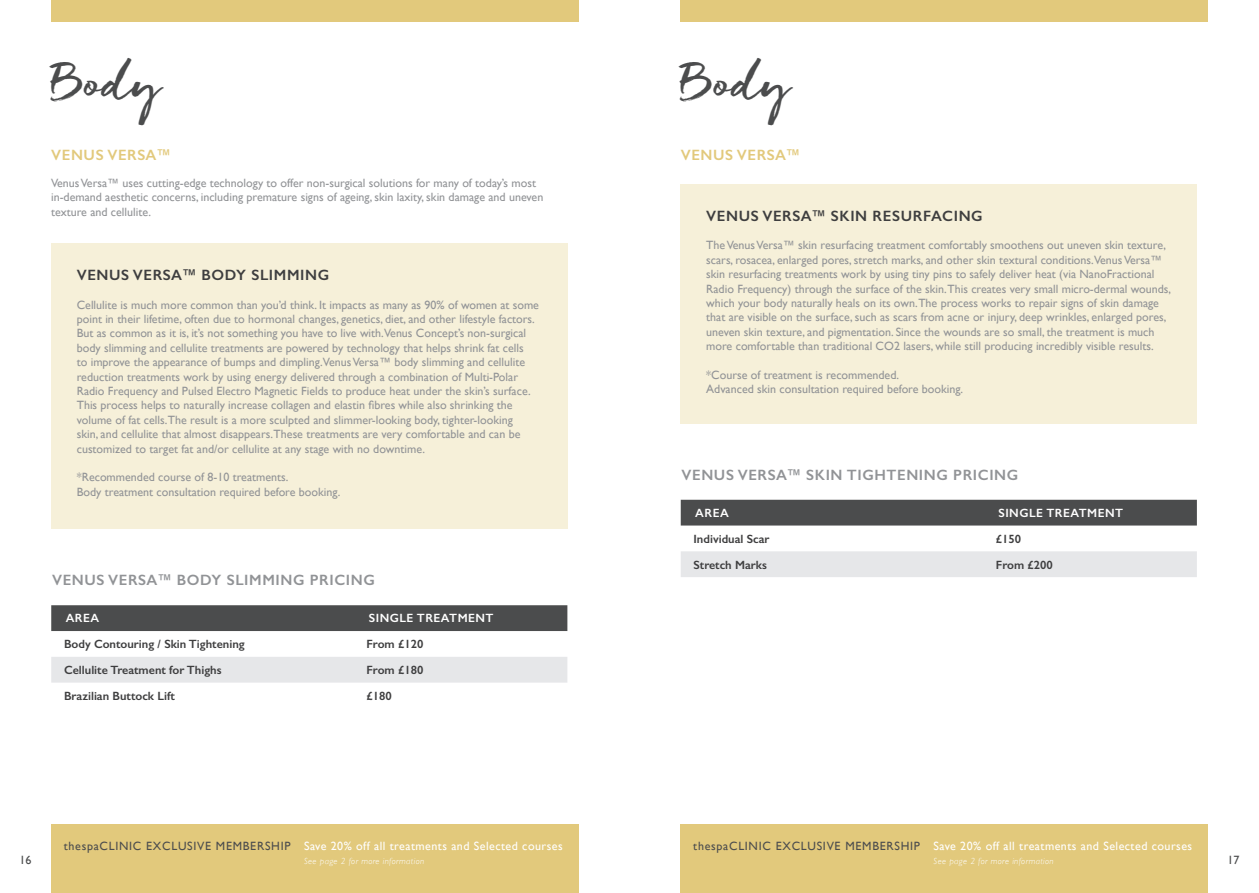
<style>
.page{position:relative;width:1259px;height:893px;background:#fff}
.page>*{position:absolute;margin:0;border:0;box-sizing:border-box;transform-origin:0 0}
.t1{font:48px "Freeland";color:#4b4c4d}
.t2{font:600 15px "Gill Sans";letter-spacing:.04em;color:#919396}
.t3{font:600 15px "Gill Sans";letter-spacing:.04em;color:#3e3e3f}
.t4{font:600 15px "Gill Sans";letter-spacing:.04em;color:#e2c97c}
.t5{font:12px/14.4px "Gill Sans";color:#919396}
.t6{font:600 12px "Gill Sans";color:#3e3e3f}
.t7{font:12px "Gill Sans";letter-spacing:.04em;color:#fff}
.t8{font:12px "Gill Sans";letter-spacing:.06em;color:#4b4c4d}
.t9{font:600 12px "Gill Sans";letter-spacing:.04em;color:#fff}
.t10{font:italic 300 9px "Gill Sans";letter-spacing:.04em;color:#fff}
</style>
<div class="page">
<div style="left:51px;top:0;width:527px;height:21px;background:#e2c97c"></div>
<div style="left:51px;top:825px;width:527px;height:68px;background:#e2c97c"></div>
<div style="left:51px;top:243px;width:516px;height:285px;background:#f6f0d9"></div>
<div style="left:51px;top:605px;width:516px;height:26px;background:#4b4c4d"></div>
<div style="left:51px;top:657px;width:516px;height:26px;background:#e6e7e9"></div>
<div style="left:680px;top:0;width:528px;height:21px;background:#e2c97c"></div>
<div style="left:680px;top:825px;width:528px;height:68px;background:#e2c97c"></div>
<div style="left:681px;top:500px;width:516px;height:25px;background:#4b4c4d"></div>
<div style="left:681px;top:551px;width:516px;height:26px;background:#e6e7e9"></div>
<div style="left:681px;top:184px;width:516px;height:239px;background:#f6f0d9"></div>
<p class="t1" style="left:51px;top:51px;width:112px">Body</p>
<p class="t4" style="left:51px;top:146px;width:121px">VENUS VERSA™</p>
<p class="t5" style="left:51px;top:176px;width:494px">Venus Versa™ uses cutting-edge technology to offer non-surgical solutions for many of today’s most in-demand aesthetic concerns, including premature signs of ageing, skin laxity, skin damage and uneven texture and cellulite.</p>
<p class="t3" style="left:77px;top:266px;width:254px">VENUS VERSA™ BODY SLIMMING</p>
<p class="t5" style="left:77px;top:297px;width:464px">Cellulite is much more common than you’d think. It impacts as many as 90% of women at some point in their lifetime, often due to hormonal changes, genetics, diet, and other lifestyle factors.<br>But as common as it is, it’s not something you have to live with.Venus Concept’s non-surgical body slimming and cellulite treatments are powered by technology that helps shrink fat cells<br>to improve the appearance of bumps and dimpling.Venus Versa™ body slimming and cellulite reduction treatments work by using energy delivered through a combination of Multi-Polar Radio Frequency and Pulsed Electro Magnetic Fields to produce heat under the skin’s surface.<br>This process helps to naturally increase collagen and elastin fibres while also shrinking the volume of fat cells.The result is a more sculpted and slimmer-looking body, tighter-looking<br>skin, and cellulite that almost disappears.These treatments are very comfortable and can be customized to target fat and/or cellulite at any stage with no downtime.</p>
<p class="t5" style="left:77px;top:470px;width:213px">*Recommended course of 8-10 treatments.</p>
<p class="t5" style="left:77px;top:484px;width:265px">Body treatment consultation required before booking.</p>
<p class="t2" style="left:52px;top:571px;width:324px">VENUS VERSA™ BODY SLIMMING PRICING</p>
<p class="t9" style="left:66px;top:611px;width:35px">AREA</p>
<p class="t9" style="left:369px;top:611px;width:126px">SINGLE TREATMENT</p>
<p class="t6" style="left:64px;top:637px;width:182px">Body Contouring / Skin Tightening</p>
<p class="t6" style="left:366px;top:637px;width:58px">From £120</p>
<p class="t6" style="left:64px;top:663px;width:159px">Cellulite Treatment for Thighs</p>
<p class="t6" style="left:366px;top:663px;width:58px">From £180</p>
<p class="t6" style="left:64px;top:688px;width:112px">Brazilian Buttock Lift</p>
<p class="t6" style="left:366px;top:688px;width:27px">£180</p>
<p class="t1" style="left:680px;top:51px;width:112px">Body</p>
<p class="t4" style="left:681px;top:146px;width:121px">VENUS VERSA™</p>
<p class="t3" style="left:706px;top:206px;width:278px">VENUS VERSA™ SKIN RESURFACING</p>
<p class="t5" style="left:706px;top:238px;width:466px">The Venus Versa™ skin resurfacing treatment comfortably smoothens out uneven skin texture, scars, rosacea, enlarged pores, stretch marks, and other skin textural conditions.Venus Versa™ skin resurfacing treatments work by using tiny pins to safely deliver heat (via NanoFractional Radio Frequency) through the surface of the skin.This creates very small micro-dermal wounds, which your body naturally heals on its own.The process works to repair signs of skin damage that are visible on the surface, such as scars from acne or injury, deep wrinkles, enlarged pores, uneven skin texture, and pigmentation. Since the wounds are so small, the treatment is much more comfortable than traditional CO2 lasers, while still producing incredibly visible results.</p>
<p class="t5" style="left:706px;top:368px;width:194px">*Course of treatment is recommended.</p>
<p class="t5" style="left:706px;top:382px;width:258px">Advanced skin consultation required before booking.</p>
<p class="t2" style="left:681px;top:466px;width:338px">VENUS VERSA™ SKIN TIGHTENING PRICING</p>
<p class="t9" style="left:695px;top:506px;width:35px">AREA</p>
<p class="t9" style="left:998px;top:506px;width:126px">SINGLE TREATMENT</p>
<p class="t6" style="left:693px;top:531px;width:78px">Individual Scar</p>
<p class="t6" style="left:996px;top:531px;width:27px">£150</p>
<p class="t6" style="left:693px;top:557px;width:75px">Stretch Marks</p>
<p class="t6" style="left:996px;top:557px;width:58px">From £200</p>
<p class="t8" style="left:19px;top:853px;width:14px">16</p>
<p class="t8" style="left:64px;top:839px;width:228px">thespaCLINIC EXCLUSIVE MEMBERSHIP</p>
<p class="t7" style="left:304px;top:839px;width:260px">Save 20% off all treatments and Selected courses</p>
<p class="t8" style="left:693px;top:839px;width:228px">thespaCLINIC EXCLUSIVE MEMBERSHIP</p>
<p class="t10" style="left:304px;top:856px;width:122px">See page 2 for more information</p>
<p class="t7" style="left:933px;top:839px;width:260px">Save 20% off all treatments and Selected courses</p>
<p class="t10" style="left:933px;top:856px;width:122px">See page 2 for more information</p>
<p class="t8" style="left:1227px;top:853px;width:14px">17</p>
</div>
